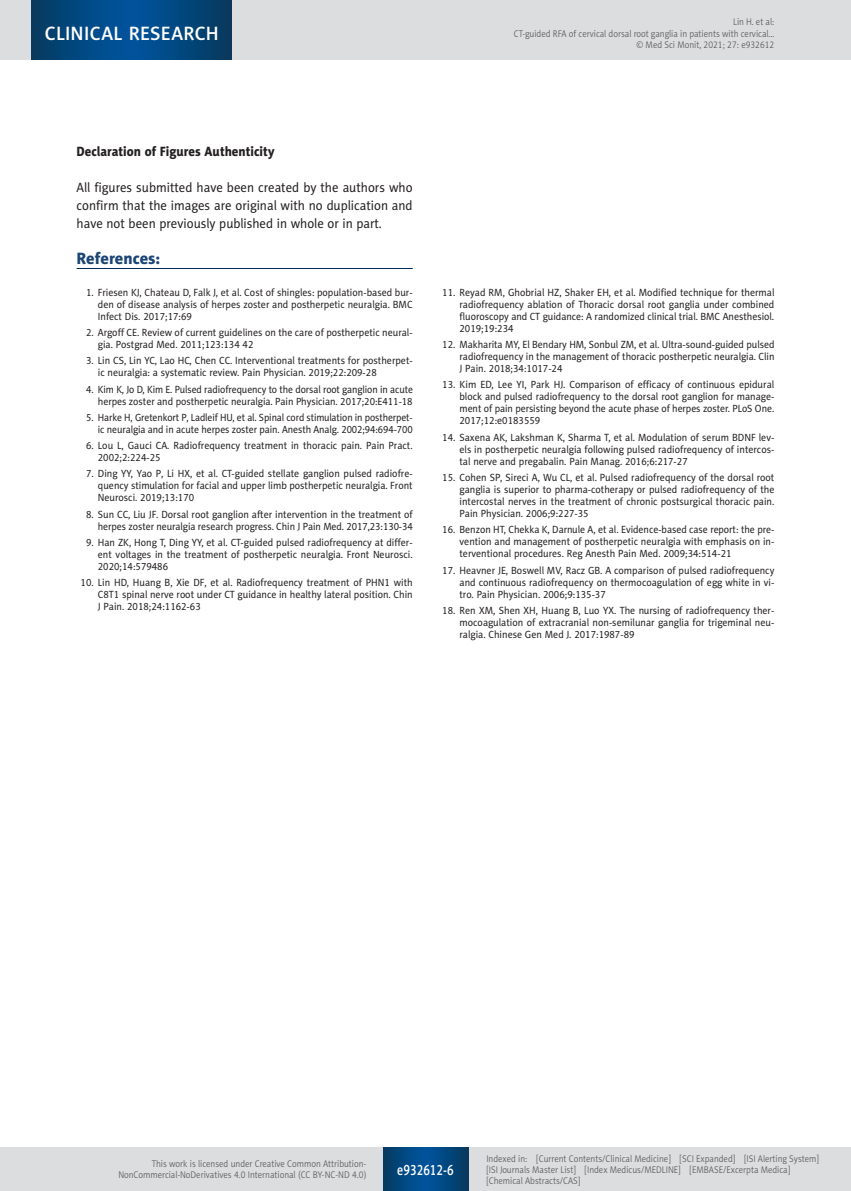
<style>
.page{position:relative;width:851px;height:1191px;background:#fff}
.page>*{position:absolute;margin:0;border:0;box-sizing:border-box;transform-origin:0 0}
.t1{font:19.5px "Naomi Sans EFN Medium";letter-spacing:.015em;color:#fff}
.MSM_Referencje_Tytul{font:16.5px "Naomi Sans EFN Heavy";color:#1a4574}
.t2{font:15px "Naomi Sans EFN Medium";color:#fff;scale:.8 1}
.MSM_Body{font:13.5px/18px "Naomi Sans EFN";color:#231f20;text-align:justify;scale:.95 1}
.MSM_Headline_2{font:13.5px "Naomi Sans EFN Heavy";color:#231f20;scale:.95 1}
.MSM_Referencje_punkt{font:10.5px/12px "Naomi Sans EFN";color:#231f20;text-align:justify;scale:.95 1}
.MSM_Referencje_punkt-2{font:10.5px/12px "Naomi Sans EFN";color:#231f20;text-align:justify;scale:.94 1}
.MSM_Referencje_punkt-3{font:10.5px/12px "Naomi Sans EFN";color:#231f20;text-align:right;scale:.93 1}
.MSM_Referencje_punkt-4{font:10.5px/12px "Naomi Sans EFN";color:#231f20;text-align:justify;scale:.96 1}
.t3{font:9.75px/11.2px "Naomi Sans EFN Light";color:#57585a;text-align:right;scale:.9 1}
</style>
<div class="page">
<hr style="left:77px;top:268px;width:335px;height:1px;background:#00295c">
<div style="left:0;top:1148px;width:850px;height:43px;background:#dcdddf"></div>
<svg style="left:383px;top:1147px;width:85px;height:43px;background:#02477e"></svg>
<div style="left:0;top:0;width:850px;height:60px;background:#dcdddf"></div>
<svg style="left:32px;top:0;width:200px;height:60px;background:#02477e"></svg>
<h1 class="t1" style="left:45px;top:22px;width:175px">CLINICAL RESEARCH</h1>
<p class="t3" style="left:513px;top:16px;width:291px">Lin H. et al:<br>CT-guided RFA of cervical dorsal root ganglia in patients with cervical… © Med Sci Monit, 2021; 27: e932612</p>
<p class="MSM_Headline_2" style="left:77px;top:143px;width:210px">Declaration of Figures Authenticity</p>
<p class="MSM_Body" style="left:77px;top:178px;width:355px">All figures submitted have been created by the authors who confirm that the images are original with no duplication and have not been previously published in whole or in part.</p>
<p class="MSM_Referencje_Tytul" style="left:77px;top:248px;width:85px">References:</p>
<p class="MSM_Referencje_punkt" style="left:98px;top:286px;width:333px;text-indent:-12px">1. Friesen KJ, Chateau D, Falk J, et al. Cost of shingles: population-based bur&shy;den of disease analysis of herpes zoster and postherpetic neuralgia. BMC Infect Dis. 2017;17:69</p>
<p class="MSM_Referencje_punkt" style="left:98px;top:327px;width:333px;text-indent:-12px">2. Argoff CE. Review of current guidelines on the care of postherpetic neural&shy;gia. Postgrad Med. 2011;123:134‐42</p>
<p class="MSM_Referencje_punkt" style="left:98px;top:355px;width:333px;text-indent:-12px">3. Lin CS, Lin YC, Lao HC, Chen CC. Interventional treatments for postherpet&shy;ic neuralgia: a systematic review. Pain Physician. 2019;22:209-28</p>
<p class="MSM_Referencje_punkt-3" style="left:86px;top:383px;width:353px">4. Kim K, Jo D, Kim E. Pulsed radiofrequency to the dorsal root ganglion in acute herpes zoster and postherpetic neuralgia. Pain Physician. 2017;20:E411-18</p>
<p class="MSM_Referencje_punkt-3" style="left:86px;top:411px;width:353px">5. Harke H, Gretenkort P, Ladleif HU, et al. Spinal cord stimulation in postherpet&shy;ic neuralgia and in acute herpes zoster pain. Anesth Analg. 2002;94:694-700</p>
<p class="MSM_Referencje_punkt" style="left:98px;top:440px;width:333px;text-indent:-12px">6. Lou L, Gauci CA. Radiofrequency treatment in thoracic pain. Pain Pract.<br>2002;2:224-25</p>
<p class="MSM_Referencje_punkt" style="left:98px;top:468px;width:333px;text-indent:-12px">7. Ding YY, Yao P, Li HX, et al. CT-guided stellate ganglion pulsed radiofre&shy;quency stimulation for facial and upper limb postherpetic neuralgia. Front Neurosci. 2019;13:170</p>
<p class="MSM_Referencje_punkt" style="left:86px;top:508px;width:345px;text-align:right">8. Sun CC, Liu JF. Dorsal root ganglion after intervention in the treatment of herpes zoster neuralgia research progress. Chin J Pain Med. 2017,23:130-34</p>
<p class="MSM_Referencje_punkt" style="left:98px;top:536px;width:333px;text-indent:-12px">9. Han ZK, Hong T, Ding YY, et al. CT-guided pulsed radiofrequency at differ&shy;ent voltages in the treatment of postherpetic neuralgia. Front Neurosci.<br>2020;14:579486</p>
<p class="MSM_Referencje_punkt" style="left:98px;top:577px;width:333px;text-indent:-17px">10. Lin HD, Huang B, Xie DF, et al. Radiofrequency treatment of PHN1 with C8T1 spinal nerve root under CT guidance in healthy lateral position. Chin J Pain. 2018;24:1162-63</p>
<p class="MSM_Referencje_punkt" style="left:459px;top:286px;width:333px;text-indent:-17px">11. Reyad RM, Ghobrial HZ, Shaker EH, et al. Modified technique for thermal radiofrequency ablation of Thoracic dorsal root ganglia under combined fluoroscopy and CT guidance: A randomized clinical trial. BMC Anesthesiol.<br>2019;19:234</p>
<p class="MSM_Referencje_punkt-2" style="left:459px;top:339px;width:336px;text-indent:-17px">12. Makharita MY, El Bendary HM, Sonbul ZM, et al. Ultra-sound-guided pulsed radiofrequency in the management of thoracic postherpetic neuralgia. Clin J Pain. 2018;34:1017-24</p>
<p class="MSM_Referencje_punkt-4" style="left:459px;top:379px;width:329px;text-indent:-17px">13. Kim ED, Lee YI, Park HJ. Comparison of efficacy of continuous epidural block and pulsed radiofrequency to the dorsal root ganglion for manage&shy;ment of pain persisting beyond the acute phase of herpes zoster. PLoS One.<br>2017;12:e0183559</p>
<p class="MSM_Referencje_punkt" style="left:459px;top:431px;width:333px;text-indent:-17px">14. Saxena AK, Lakshman K, Sharma T, et al. Modulation of serum BDNF lev&shy;els in postherpetic neuralgia following pulsed radiofrequency of intercos&shy;tal nerve and pregabalin. Pain Manag. 2016;6:217-27</p>
<p class="MSM_Referencje_punkt" style="left:459px;top:471px;width:333px;text-indent:-17px">15. Cohen SP, Sireci A, Wu CL, et al. Pulsed radiofrequency of the dorsal root ganglia is superior to pharma-cotherapy or pulsed radiofrequency of the intercostal nerves in the treatment of chronic postsurgical thoracic pain.<br>Pain Physician. 2006;9:227-35</p>
<p class="MSM_Referencje_punkt-2" style="left:459px;top:524px;width:336px;text-indent:-17px">16. Benzon HT, Chekka K, Darnule A, et al. Evidence-based case report: the pre&shy;vention and management of postherpetic neuralgia with emphasis on in&shy;terventional procedures. Reg Anesth Pain Med. 2009;34:514-21</p>
<p class="MSM_Referencje_punkt" style="left:459px;top:564px;width:333px;text-indent:-17px">17. Heavner JE, Boswell MV, Racz GB. A comparison of pulsed radiofrequency and continuous radiofrequency on thermocoagulation of egg white in vi&shy;tro. Pain Physician. 2006;9:135-37</p>
<p class="MSM_Referencje_punkt" style="left:459px;top:604px;width:333px;text-indent:-17px">18. Ren XM, Shen XH, Huang B, Luo YX. The nursing of radiofrequency ther&shy;mocoagulation of extracranial non-semilunar ganglia for trigeminal neu&shy;ralgia. Chinese Gen Med J. 2017:1987-89</p>
<p class="t3" style="left:118px;top:1158px;width:277px">This work is licensed under Creative Common Attribution-<br>NonCommercial-NoDerivatives 4.0 International (CC BY-NC-ND 4.0)</p>
<h3 class="t2" style="left:397px;top:1160px;width:72px">e932612-6</h3>
<p class="t3" style="left:486px;top:1152px;width:371px;text-align:left">Indexed in: [Current Contents/Clinical Medicine] [SCI Expanded] [ISI Alerting System] [ISI Journals Master List] [Index Medicus/MEDLINE] [EMBASE/Excerpta Medica] [Chemical Abstracts/CAS]</p>
</div>
